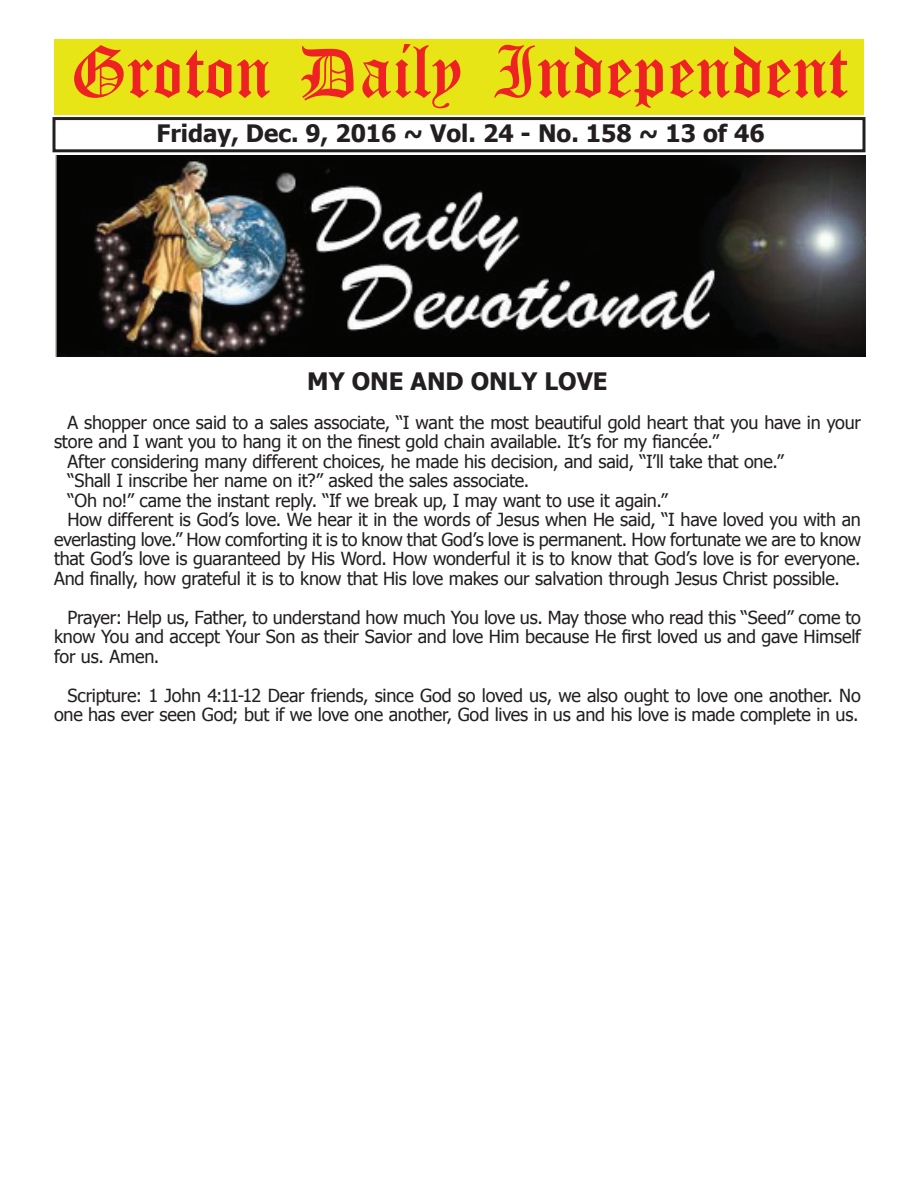
<style>
.page{position:relative;width:918px;height:1188px;background:#fff}
.page>*{position:absolute;margin:0;border:0;box-sizing:border-box;transform-origin:0 0}
.t1{font:54px "Old English Five";color:#ee2123}
.t2{font:700 24px "Tahoma";color:#231f20}
.t3{font:18px/19.5px "Tahoma";letter-spacing:-.015em;color:#231f20;text-align:justify}
</style>
<div class="page">
<div style="left:52px;top:117px;width:814px;height:35px;border:3px solid #231f20"></div>
<div style="left:54px;top:40px;width:810px;height:75px;background:#e7e515"></div>
<img style="left:56px;top:155px;width:810px;height:201px">
<h1 class="t1" style="left:70px;top:47px;width:779px">Groton Daily Independent</h1>
<h2 class="t2" style="left:157px;top:116px;width:610px">Friday, Dec. 9, 2016 ~ Vol. 24 - No. 158 ~ 13 of 46</h2>
<h2 class="t2" style="left:307px;top:364px;width:302px">MY ONE AND ONLY LOVE</h2>
<p class="t3" style="left:68px;top:412px;width:795px">A shopper once said to a sales associate, “I want the most beautiful gold heart that you have in your</p>
<p class="t3" style="left:54px;top:431px;width:666px">store and I want you to hang it on the finest gold chain available. It’s for my fiancée.”</p>
<p class="t3" style="left:68px;top:451px;width:718px">After considering many different choices, he made his decision, and said, “I’ll take that one.”</p>
<p class="t3" style="left:68px;top:470px;width:463px">“Shall I inscribe her name on it?” asked the sales associate.</p>
<p class="t3" style="left:68px;top:490px;width:602px">“Oh no!” came the instant reply. “If we break up, I may want to use it again.”</p>
<p class="t3" style="left:68px;top:509px;width:795px">How different is God’s love. We hear it in the words of Jesus when He said, “I have loved you with an</p>
<p class="t3" style="left:54px;top:529px;width:809px">everlasting love.” How comforting it is to know that God’s love is permanent. How fortunate we are to know</p>
<p class="t3" style="left:54px;top:548px;width:808px">that God’s love is guaranteed by His Word. How wonderful it is to know that God’s love is for everyone.</p>
<p class="t3" style="left:54px;top:568px;width:788px">And finally, how grateful it is to know that His love makes our salvation through Jesus Christ possible.</p>
<p class="t3" style="left:54px;top:607px;width:809px;text-indent:14px">Prayer: Help us, Father, to understand how much You love us. May those who read this “Seed” come to know You and accept Your Son as their Savior and love Him because He first loved us and gave Himself for us. Amen.</p>
<p class="t3" style="left:54px;top:685px;width:808px;text-align:right">Scripture: 1 John 4:11-12 Dear friends, since God so loved us, we also ought to love one another. No one has ever seen God; but if we love one another, God lives in us and his love is made complete in us.</p>
</div>
